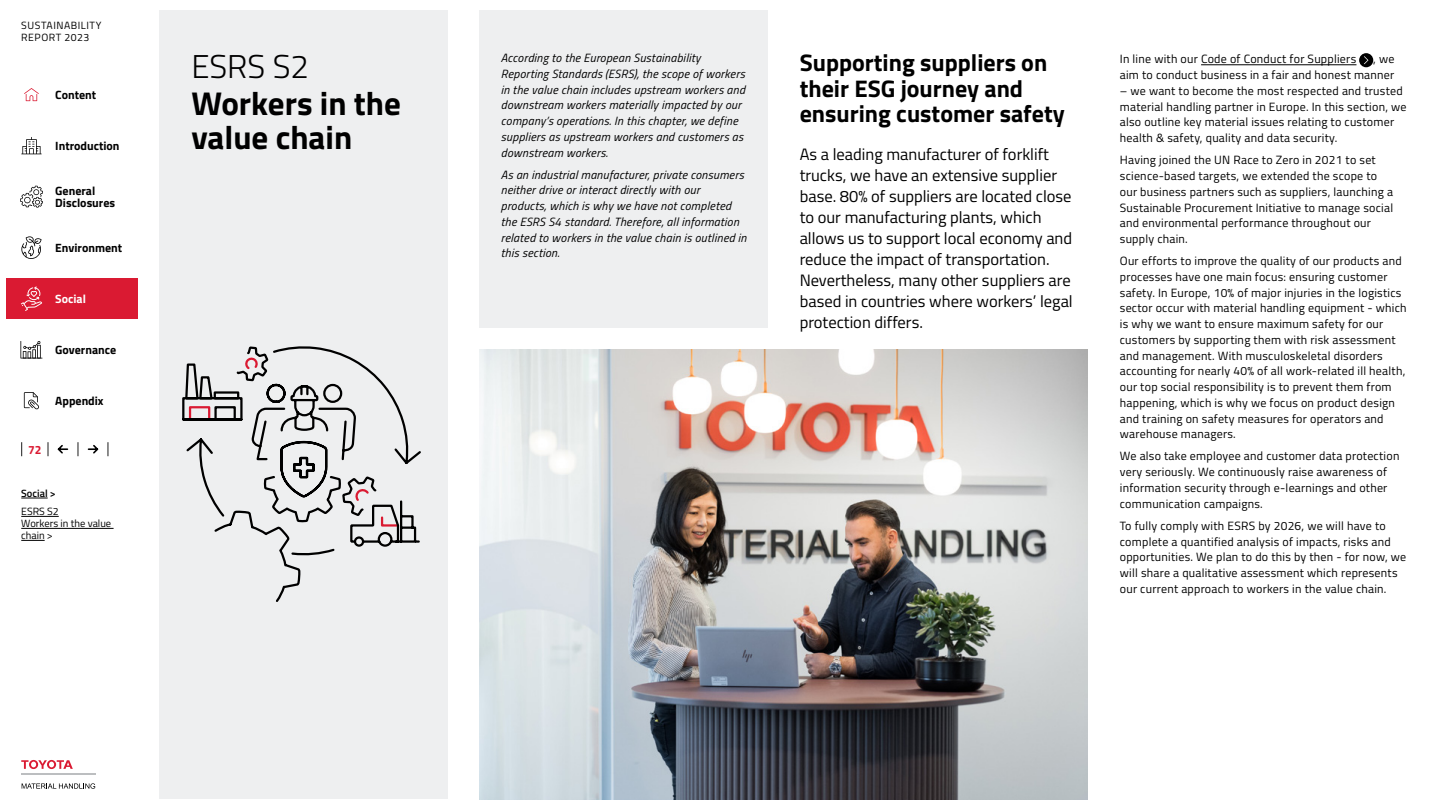
<style>
.page{position:relative;width:1440px;height:810px;background:#fff}
.page>*{position:absolute;margin:0;border:0;box-sizing:border-box;transform-origin:0 0}
.t1{font:700 33px/34.5px "Titillium";color:#000}
.t2{font:300 33px "Titillium";color:#000}
.t3{font:700 24px/25.5px "Titillium";color:#000}
.t4{font:16.5px/21px "Titillium";color:#000}
.t5{font:12px/15.8px "Titillium";letter-spacing:.02em;color:#000}
.t6{font:italic 12px/15.8px "Titillium";letter-spacing:.02em;color:#000}
.t7{font:700 12px/12px "Titillium";color:#000}
.t8{font:700 12px "Titillium";color:#fff}
.t9{font:700 12px "Titillium";color:#da1a32}
.t10{font:10.5px/12px "Titillium";color:#000}
.t11{font:10.5px/12px "Titillium";letter-spacing:.05em;color:#000}
.t12{font:600 10.5px "Titillium";color:#000}
</style>
<div class="page">
<div style="left:159px;top:11px;width:289px;height:788px;background:#eeeff0"></div>
<img style="left:480px;top:349px;width:608px;height:450px">
<hr style="left:1201px;top:65px;width:155px;height:1px;background:#000">
<div style="left:1359px;top:53px;width:14px;height:14px;background:#000;border-radius:50%"></div>
<svg style="left:1364px;top:56px;width:4px;height:8px"></svg>
<div style="left:480px;top:11px;width:288px;height:317px;background:#eeeff0"></div>
<svg style="left:21px;top:760px;width:52px;height:9px"></svg>
<hr style="left:21px;top:773px;width:75px;height:2px;background:#bcbec0">
<svg style="left:22px;top:783px;width:73px;height:6px"></svg>
<div style="left:6px;top:279px;width:132px;height:40px;background:#da1a32"></div>
<svg style="left:21px;top:286px;width:21px;height:25px"></svg>
<svg style="left:21px;top:137px;width:21px;height:17px"></svg>
<svg style="left:20px;top:186px;width:23px;height:22px"></svg>
<svg style="left:24px;top:88px;width:15px;height:13px"></svg>
<svg style="left:24px;top:392px;width:15px;height:17px"></svg>
<svg style="left:20px;top:341px;width:22px;height:17px"></svg>
<svg style="left:21px;top:442px;width:1px;height:14px"></svg>
<svg style="left:48px;top:442px;width:1px;height:14px"></svg>
<svg style="left:78px;top:442px;width:1px;height:14px"></svg>
<svg style="left:108px;top:442px;width:1px;height:14px"></svg>
<svg style="left:57px;top:445px;width:12px;height:9px"></svg>
<svg style="left:87px;top:445px;width:12px;height:9px"></svg>
<svg style="left:21px;top:236px;width:21px;height:23px"></svg>
<svg style="left:21px;top:498px;width:27px;height:1px"></svg>
<hr style="left:21px;top:516px;width:38px;height:1px;background:#000">
<hr style="left:21px;top:528px;width:93px;height:1px;background:#000">
<svg style="left:21px;top:540px;width:24px;height:1px"></svg>
<svg style="left:182px;top:346px;width:239px;height:256px"></svg>
<svg style="left:246px;top:355px;width:14px;height:16px"></svg>
<svg style="left:356px;top:486px;width:15px;height:17px"></svg>
<p class="t11" style="left:21px;top:19px;width:82px">SUSTAINABILITY<br>REPORT 2023</p>
<p class="t7" style="left:55px;top:88px;width:42px">Content</p>
<p class="t7" style="left:55px;top:139px;width:66px">Introduction</p>
<p class="t7" style="left:55px;top:184px;width:61px">General<br>Disclosures</p>
<p class="t7" style="left:55px;top:241px;width:68px">Environment</p>
<p class="t8" style="left:55px;top:290px;width:32px">Social</p>
<p class="t7" style="left:55px;top:343px;width:62px">Governance</p>
<p class="t7" style="left:55px;top:394px;width:50px">Appendix</p>
<p class="t9" style="left:28px;top:440px;width:15px">72</p>
<p class="t12" style="left:21px;top:485px;width:36px">Social &gt;</p>
<p class="t10" style="left:21px;top:505px;width:92px">ESRS S2<br>Workers in the value chain &gt;</p>
<h1 class="t2" style="left:191px;top:42px;width:119px">ESRS S2</h1>
<h1 class="t1" style="left:191px;top:84px;width:211px">Workers in the value chain</h1>
<p class="t6" style="left:501px;top:49px;width:246px">According to the European Sustainability Reporting Standards (ESRS), the scope of workers in the value chain includes upstream workers and downstream workers materially impacted by our company’s operations. In this chapter, we define suppliers as upstream workers and customers as downstream workers.</p>
<p class="t6" style="left:501px;top:166px;width:247px">As an industrial manufacturer, private consumers neither drive or interact directly with our products, which is why we have not completed the ESRS S4 standard. Therefore, all information related to workers in the value chain is outlined in this section.</p>
<h2 class="t3" style="left:800px;top:49px;width:267px">Supporting suppliers on their ESG journey and ensuring customer safety</h2>
<p class="t4" style="left:800px;top:143px;width:275px">As a leading manufacturer of forklift trucks, we have an extensive supplier base. 80% of suppliers are located close to our manufacturing plants, which allows us to support local economy and reduce the impact of transportation.<br>Nevertheless, many other suppliers are based in countries where workers’ legal protection differs.</p>
<p class="t5" style="left:1120px;top:51px;width:238px">In line with our Code of Conduct for Suppliers</p>
<p class="t5" style="left:1120px;top:51px;width:276px;text-align:right">, we<br>aim to conduct business in a fair and honest manner</p>
<p class="t5" style="left:1120px;top:82px;width:288px">– we want to become the most respected and trusted material handling partner in Europe. In this section, we also outline key material issues relating to customer health &amp; safety, quality and data security.</p>
<p class="t5" style="left:1120px;top:152px;width:275px">Having joined the UN Race to Zero in 2021 to set science-based targets, we extended the scope to our business partners such as suppliers, launching a Sustainable Procurement Initiative to manage social and environmental performance throughout our supply chain.</p>
<p class="t5" style="left:1120px;top:252px;width:288px">Our efforts to improve the quality of our products and processes have one main focus: ensuring customer safety. In Europe, 10% of major injuries in the logistics sector occur with material handling equipment - which is why we want to ensure maximum safety for our customers by supporting them with risk assessment and management. With musculoskeletal disorders accounting for nearly 40% of all work-related ill health, our top social responsibility is to prevent them from happening, which is why we focus on product design and training on safety measures for operators and warehouse managers.</p>
<p class="t5" style="left:1120px;top:448px;width:281px">We also take employee and customer data protection very seriously. We continuously raise awareness of information security through e-learnings and other communication campaigns.</p>
<p class="t5" style="left:1120px;top:517px;width:288px">To fully comply with ESRS by 2026, we will have to complete a quantified analysis of impacts, risks and opportunities. We plan to do this by then - for now, we will share a qualitative assessment which represents our current approach to workers in the value chain.</p>
</div>
